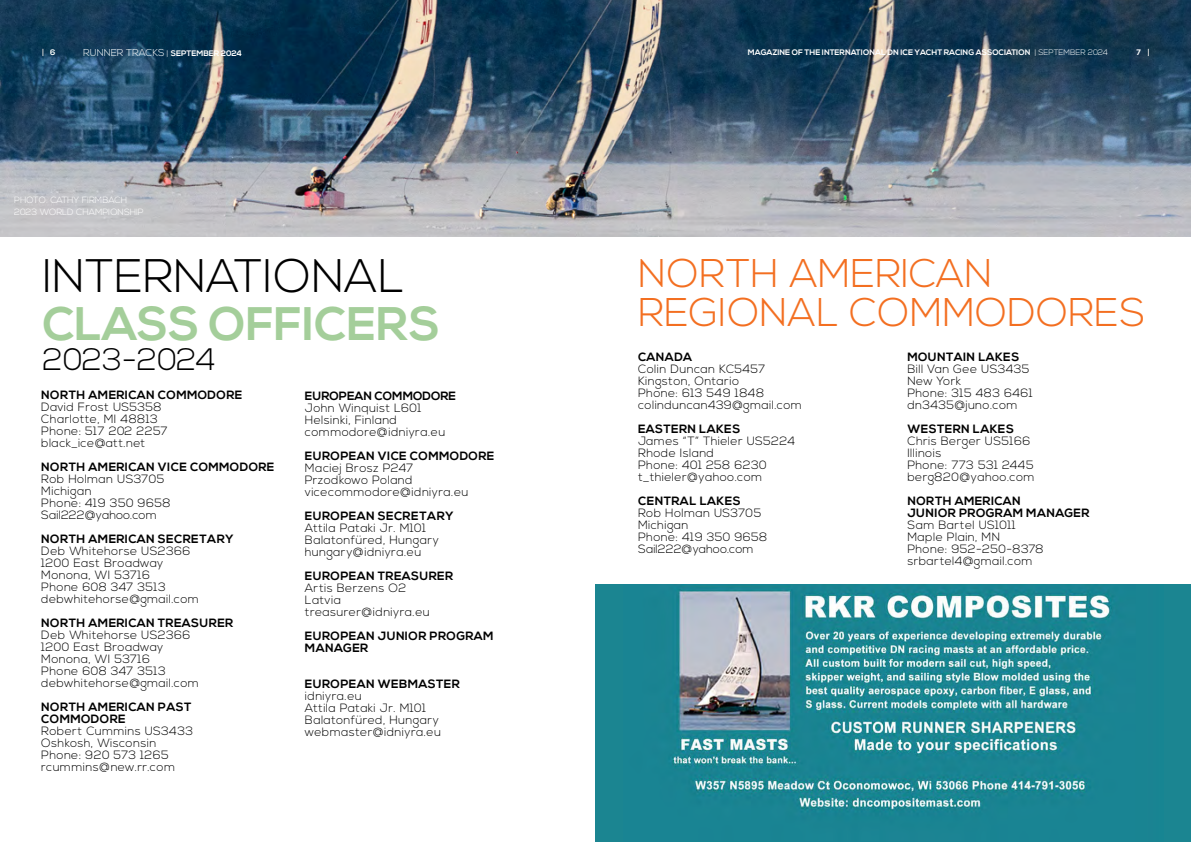
<style>
.page{position:relative;width:1191px;height:842px;background:#fff}
.page>*{position:absolute;margin:0;border:0;box-sizing:border-box;transform-origin:0 0}
.t1{font:300 47px "Nexa";color:#000}
.t2{font:700 47px "Nexa";color:#a4ce9a}
.t3{font:300 40px/39px "Nexa";color:#f36f21}
.t4{font:300 31px "Nexa";letter-spacing:-.015em;color:#000}
.t5{font:300 12px/12px "Nexa";letter-spacing:.03em;color:#000}
.t6{font:700 12px/12px "Nexa";letter-spacing:.03em;color:#000}
.t7{font:700 12px "Nexa";color:#000}
.t8{font:300 9px/12px "Nexa";color:#fff}
.t9{font:700 8px "Nexa";color:#fff}
.s1{font-weight:300;font-size:10px}
.s2{font-weight:300}
</style>
<div class="page">
<img style="left:0;top:0;width:1191px;height:236px">
<div style="left:595px;top:585px;width:596px;height:257px;background:#1b8591"></div>
<img style="left:672px;top:590px;width:440px;height:222px">
<p class="t9" style="left:50px;top:48px;width:7px">6</p>
<p class="t9" style="left:83px;top:49px;width:160px"><span class="s1">RUNNER TRACKS</span> <span class="s2">|</span> SEPTEMBER 2024</p>
<p class="t9" style="left:748px;top:48px;width:361px">MAGAZINE OF THE INTERNATIONAL DN ICE YACHT RACING ASSOCIATION <span class="s2">| SEPTEMBER 2024</span></p>
<p class="t9" style="left:1136px;top:48px;width:6px">7</p>
<p class="t8" style="left:14px;top:194px;width:131px">PHOTO: CATHY FIRMBACH<br>2023 WORLD CHAMPIONSHIP</p>
<h1 class="t1" style="left:43px;top:249px;width:363px">INTERNATIONAL</h1>
<h1 class="t2" style="left:43px;top:297px;width:399px">CLASS OFFICERS</h1>
<h3 class="t4" style="left:43px;top:342px;width:174px">2023-2024</h3>
<p class="t7" style="left:305px;top:388px;width:153px">EUROPEAN COMMODORE</p>
<p class="t5" style="left:305px;top:402px;width:142px">John Winquist L601<br>Helsinki, Finland commodore@idniyra.eu</p>
<p class="t6" style="left:305px;top:450px;width:191px">EUROPEAN VICE COMMODORE</p>
<p class="t5" style="left:305px;top:462px;width:165px">Maciej Brosz P247<br>Przodkowo Poland vicecommodore@idniyra.eu</p>
<p class="t6" style="left:305px;top:510px;width:150px">EUROPEAN SECRETARY</p>
<p class="t5" style="left:305px;top:522px;width:136px">Attila Pataki Jr. M101<br>Balatonfüred, Hungary hungary@idniyra.eu</p>
<p class="t6" style="left:305px;top:570px;width:150px">EUROPEAN TREASURER</p>
<p class="t5" style="left:305px;top:582px;width:126px">Artis Berzens O2<br>Latvia treasurer@idniyra.eu</p>
<p class="t6" style="left:305px;top:630px;width:190px">EUROPEAN JUNIOR PROGRAM<br>MANAGER</p>
<p class="t6" style="left:305px;top:678px;width:156px">EUROPEAN WEBMASTER</p>
<p class="t5" style="left:305px;top:690px;width:137px">idniyra.eu<br>Attila Pataki Jr. M101<br>Balatonfüred, Hungary webmaster@idniyra.eu</p>
<p class="t6" style="left:41px;top:389px;width:202px">NORTH AMERICAN COMMODORE</p>
<p class="t5" style="left:41px;top:401px;width:128px">David Frost US5358<br>Charlotte, MI 48813<br>Phone: 517 202 2257 black_ice@att.net</p>
<p class="t6" style="left:41px;top:461px;width:235px">NORTH AMERICAN VICE COMMODORE</p>
<p class="t5" style="left:41px;top:473px;width:131px">Rob Holman US3705<br>Michigan<br>Phone: 419 350 9658<br>Sail222@yahoo.com</p>
<p class="t6" style="left:41px;top:533px;width:194px">NORTH AMERICAN SECRETARY</p>
<p class="t5" style="left:41px;top:545px;width:159px">Deb Whitehorse US2366<br>1200 East Broadway<br>Monona, WI 53716<br>Phone 608 347 3513 debwhitehorse@gmail.com</p>
<p class="t6" style="left:41px;top:617px;width:193px">NORTH AMERICAN TREASURER</p>
<p class="t5" style="left:41px;top:629px;width:159px">Deb Whitehorse US2366<br>1200 East Broadway<br>Monona, WI 53716<br>Phone 608 347 3513 debwhitehorse@gmail.com</p>
<p class="t6" style="left:41px;top:701px;width:152px">NORTH AMERICAN PAST<br>COMMODORE</p>
<p class="t5" style="left:41px;top:725px;width:153px">Robert Cummins US3433<br>Oshkosh, Wisconsin<br>Phone: 920 573 1265 rcummins@new.rr.com</p>
<h2 class="t3" style="left:638px;top:256px;width:508px">NORTH AMERICAN<br>REGIONAL COMMODORES</h2>
<p class="t6" style="left:638px;top:351px;width:56px">CANADA</p>
<p class="t5" style="left:638px;top:363px;width:165px">Colin Duncan KC5457<br>Kingston, Ontario<br>Phone: 613 549 1848 colinduncan439@gmail.com</p>
<p class="t6" style="left:638px;top:423px;width:104px">EASTERN LAKES</p>
<p class="t5" style="left:638px;top:435px;width:159px">James “T” Thieler US5224<br>Rhode Island<br>Phone: 401 258 6230 t_thieler@yahoo.com</p>
<p class="t6" style="left:638px;top:495px;width:104px">CENTRAL LAKES</p>
<p class="t5" style="left:638px;top:507px;width:131px">Rob Holman US3705<br>Michigan<br>Phone: 419 350 9658<br>Sail222@yahoo.com</p>
<p class="t6" style="left:907px;top:351px;width:113px">MOUNTAIN LAKES</p>
<p class="t5" style="left:907px;top:363px;width:127px">Bill Van Gee US3435<br>New York<br>Phone: 315 483 6461 dn3435@juno.com</p>
<p class="t6" style="left:907px;top:423px;width:108px">WESTERN LAKES</p>
<p class="t5" style="left:907px;top:435px;width:129px">Chris Berger US5166<br>Illinois<br>Phone: 773 531 2445 berg820@yahoo.com</p>
<p class="t6" style="left:907px;top:495px;width:184px">NORTH AMERICAN<br>JUNIOR PROGRAM MANAGER</p>
<p class="t5" style="left:907px;top:519px;width:138px">Sam Bartel US1011<br>Maple Plain, MN<br>Phone: 952-250-8378 srbartel4@gmail.com</p>
</div>
